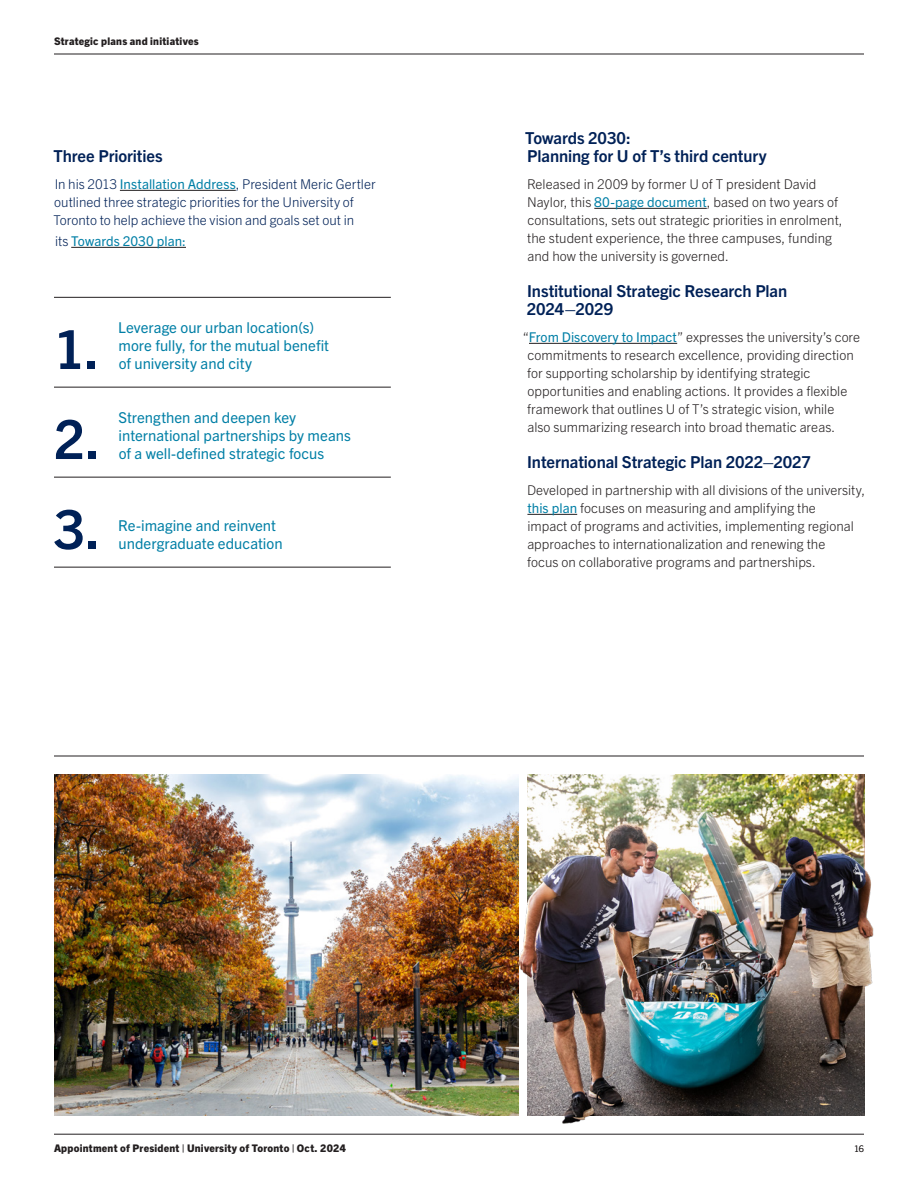
<style>
.page{position:relative;width:918px;height:1188px;background:#fff}
.page>*{position:absolute;margin:0;border:0;box-sizing:border-box;transform-origin:0 0}
.t1{font:700 54px "Trade Gothic Next LT Pro";color:#002157}
.t2{font:700 16.5px/18px "Trade Gothic Next LT Pro";letter-spacing:-.005em;color:#002157}
.t3{font:15px/18px "Trade Gothic Next LT Pro";color:#007fa6}
.t4{font:300 13.5px/18px "Trade Gothic Next LT Pro";color:#231f20}
.t5{font:300 13.5px/18px "Trade Gothic Next LT Pro";color:#002157}
.t6{font:13.5px "Trade Gothic Next LT Pro";letter-spacing:.005em;color:#007fa6}
.t7{font:800 10.5px "Trade Gothic Next LT Pro";letter-spacing:.02em;color:#231f20}
.t8{font:300 9px "Trade Gothic Next LT Pro";color:#231f20}
.s1{font-weight:400;color:#007fa6}
.s2{font-weight:300;color:#002157}
</style>
<div class="page">
<hr style="left:54px;top:54px;width:810px;height:1px;background:#231f20">
<hr style="left:54px;top:1134px;width:810px;height:1px;background:#231f20">
<hr style="left:54px;top:567px;width:337px;height:1px;background:#231f20">
<hr style="left:54px;top:477px;width:337px;height:1px;background:#231f20">
<hr style="left:54px;top:387px;width:337px;height:1px;background:#231f20">
<hr style="left:54px;top:297px;width:337px;height:1px;background:#231f20">
<hr style="left:120px;top:190px;width:116px;height:1px;background:#231f20">
<hr style="left:71px;top:247px;width:115px;height:1px;background:#231f20">
<hr style="left:594px;top:208px;width:113px;height:1px;background:#231f20">
<hr style="left:529px;top:343px;width:148px;height:1px;background:#231f20">
<hr style="left:527px;top:514px;width:50px;height:1px;background:#231f20">
<hr style="left:54px;top:756px;width:810px;height:1px;background:#231f20">
<img style="left:54px;top:774px;width:458px;height:342px">
<img style="left:512px;top:755px;width:362px;height:369px">
<p class="t7" style="left:54px;top:34px;width:146px">Strategic plans and initiatives</p>
<p class="t2" style="left:54px;top:146px;width:111px">Three Priorities</p>
<p class="t5" style="left:53px;top:174px;width:324px">In his 2013 <span class="s1">Installation Address</span>, President Meric Gertler outlined three strategic priorities for the University of<br>Toronto to help achieve the vision and goals set out in</p>
<p class="t6" style="left:55px;top:232px;width:132px"><span class="s2">its</span> Towards 2030 plan:</p>
<p class="t1" style="left:54px;top:312px;width:47px">1.</p>
<p class="t3" style="left:118px;top:318px;width:212px">Leverage our urban location(s) more fully, for the mutual beneft</p>
<p class="t3" style="left:119px;top:354px;width:135px">of university and city</p>
<p class="t1" style="left:54px;top:402px;width:48px">2.</p>
<p class="t3" style="left:119px;top:408px;width:234px">Strengthen and deepen key international partnerships by means</p>
<p class="t3" style="left:119px;top:444px;width:207px">of a well-defned strategic focus</p>
<p class="t1" style="left:54px;top:492px;width:47px">3.</p>
<p class="t3" style="left:118px;top:516px;width:166px">Re-imagine and reinvent undergraduate education</p>
<p class="t2" style="left:525px;top:128px;width:243px">Towards 2030:<br>Planning for U of T’s third century</p>
<p class="t4" style="left:527px;top:174px;width:317px">Released in 2009 by former U of T president David Naylor, this <span class="s1">80-page document</span>, based on two years of consultations, sets out strategic priorities in enrolment, the student experience, the three campuses, funding and how the university is governed.</p>
<p class="t2" style="left:527px;top:281px;width:262px">Institutional Strategic Research Plan<br>2024–2029</p>
<p class="t4" style="left:527px;top:327px;width:334px;text-indent:-4px">“<span class="s1">From Discovery to Impact</span>” expresses the university’s core commitments to research excellence, providing direction for supporting scholarship by identifying strategic opportunities and enabling actions. It provides a fexible framework that outlines U of T’s strategic vision, while also summarizing research into broad thematic areas.</p>
<p class="t2" style="left:527px;top:452px;width:285px">International Strategic Plan 2022–2027</p>
<p class="t4" style="left:527px;top:480px;width:340px">Developed in partnership with all divisions of the university, <span class="s1">this plan</span> focuses on measuring and amplifying the<br>impact of programs and activities, implementing regional approaches to internationalization and renewing the<br>focus on collaborative programs and partnerships.</p>
<p class="t7" style="left:54px;top:1141px;width:293px">Appointment of President | University of Toronto | Oct. 2024</p>
<p class="t8" style="left:854px;top:1142px;width:11px">16</p>
</div>
